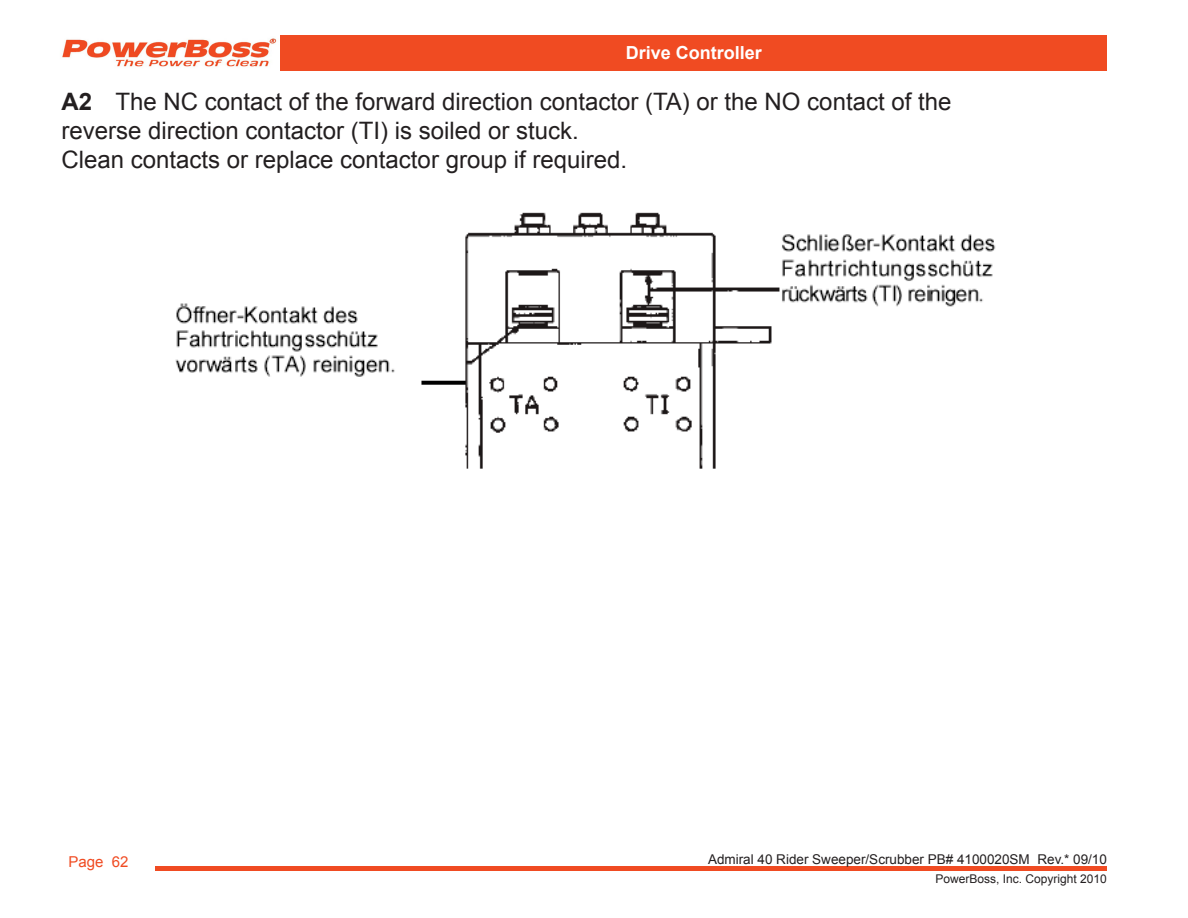
<style>
.page{position:relative;width:1188px;height:918px;background:#fff}
.page>*{position:absolute;margin:0;border:0;box-sizing:border-box;transform-origin:0 0}
.heading4A{font:24px/28.8px "Arial";color:#231f20}
.section{font:700 18px "Arial";color:#fff}
.t1{font:15px "Arial";color:#f04b22}
.t2{font:13.5px "Arial";color:#231f20}
.t3{font:12px "Arial";color:#231f20}
.s1{font-weight:700}
</style>
<div class="page">
<hr style="left:155px;top:867px;width:952px;height:4px;background:#f04b22">
<img style="left:62px;top:38px;width:215px;height:29px">
<div style="left:280px;top:35px;width:827px;height:36px;background:#f04b22"></div>
<img style="left:175px;top:212px;width:821px;height:257px">
<p class="section" style="left:626px;top:40px;width:138px">Drive Controller</p>
<p class="heading4A" style="left:62px;top:88px;width:891px"><span class="s1">A2</span> The NC contact of the forward direction contactor (TA) or the NO contact of the reverse direction contactor (TI) is soiled or stuck.<br>Clean contacts or replace contactor group if required.</p>
<p class="t1" style="left:68px;top:852px;width:62px">Page 62</p>
<p class="t2" style="left:708px;top:850px;width:400px">Admiral 40 Rider Sweeper/Scrubber PB# 4100020SM Rev.* 09/10</p>
<p class="t3" style="left:936px;top:871px;width:173px">PowerBoss, Inc. Copyright 2010</p>
</div>
